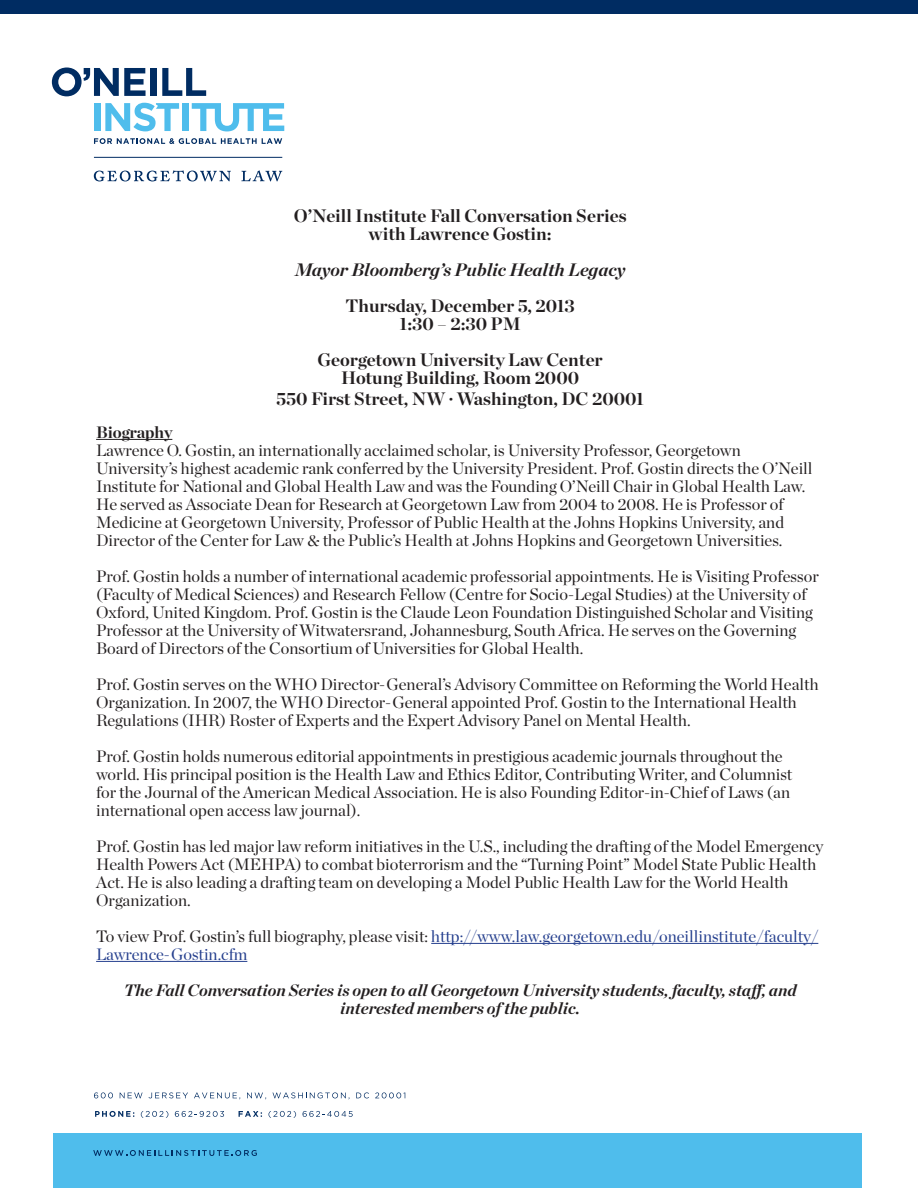
<style>
.page{position:relative;width:918px;height:1188px;background:#fff}
.page>*{position:absolute;margin:0;border:0;box-sizing:border-box;transform-origin:0 0}
.t1{font:700 18px "Chronicle Display";color:#231f20}
.t2{font:italic 700 18px "Chronicle Display";color:#231f20}
.t3{font:16.5px/18px "Chronicle Display";color:#231f20}
.t4{font:16.5px/18px "Chronicle Display";color:#253f8e}
.t5{font:italic 700 16.5px/18px "Chronicle Display";color:#231f20;text-align:center}
.t6{font:700 16.5px "Chronicle Display";color:#231f20}
.s1{color:#231f20}
</style>
<div class="page">
<div style="left:53px;top:1134px;width:808px;height:54px;background:#4fbdec"></div>
<div style="left:0;top:0;width:918px;height:14px;background:#002c62"></div>
<svg style="left:93px;top:1150px;width:164px;height:6px"></svg>
<svg style="left:94px;top:1092px;width:19px;height:6px"></svg>
<svg style="left:120px;top:1093px;width:23px;height:5px"></svg>
<svg style="left:149px;top:1092px;width:39px;height:6px"></svg>
<svg style="left:194px;top:1093px;width:46px;height:6px"></svg>
<svg style="left:247px;top:1093px;width:19px;height:6px"></svg>
<svg style="left:273px;top:1092px;width:76px;height:7px"></svg>
<svg style="left:356px;top:1092px;width:13px;height:6px"></svg>
<svg style="left:375px;top:1092px;width:30px;height:6px"></svg>
<svg style="left:95px;top:1111px;width:39px;height:6px"></svg>
<svg style="left:141px;top:1111px;width:27px;height:7px"></svg>
<svg style="left:175px;top:1111px;width:49px;height:6px"></svg>
<svg style="left:239px;top:1111px;width:23px;height:6px"></svg>
<svg style="left:269px;top:1111px;width:27px;height:7px"></svg>
<svg style="left:303px;top:1111px;width:50px;height:6px"></svg>
<svg style="left:52px;top:68px;width:94px;height:28px"></svg>
<div style="left:150px;top:68px;width:6px;height:28px;background:#002c62"></div>
<svg style="left:162px;top:68px;width:44px;height:28px"></svg>
<div style="left:94px;top:103px;width:6px;height:28px;background:#4fbdec"></div>
<svg style="left:105px;top:103px;width:74px;height:28px"></svg>
<div style="left:182px;top:103px;width:6px;height:28px;background:#4fbdec"></div>
<svg style="left:192px;top:103px;width:92px;height:28px"></svg>
<svg style="left:94px;top:138px;width:188px;height:6px"></svg>
<hr style="left:94px;top:157px;width:188px;height:1px;background:#002c62">
<svg style="left:94px;top:170px;width:137px;height:11px"></svg>
<svg style="left:241px;top:170px;width:41px;height:11px"></svg>
<hr style="left:96px;top:439px;width:76px;height:1px;background:#231f20">
<hr style="left:431px;top:943px;width:387px;height:1px;background:#253f8e">
<hr style="left:96px;top:961px;width:151px;height:1px;background:#253f8e">
<p class="t1" style="left:294px;top:201px;width:334px">O’Neill Institute Fall Conversation Series</p>
<p class="t1" style="left:369px;top:219px;width:185px">with Lawrence Gostin:</p>
<p class="t2" style="left:295px;top:254px;width:332px">Mayor Bloomberg’s Public Health Legacy</p>
<p class="t1" style="left:346px;top:291px;width:231px">Thursday, December 5, 2013</p>
<p class="t1" style="left:400px;top:309px;width:123px">1:30 – 2:30 PM</p>
<p class="t1" style="left:318px;top:345px;width:287px">Georgetown University Law Center</p>
<p class="t1" style="left:341px;top:363px;width:240px">Hotung Building, Room 2000</p>
<p class="t1" style="left:276px;top:384px;width:369px">550 First Street, NW ∙ Washington, DC 20001</p>
<p class="t6" style="left:96px;top:419px;width:78px">Biography</p>
<p class="t3" style="left:96px;top:440px;width:718px">Lawrence O. Gostin, an internationally acclaimed scholar, is University Professor, Georgetown University’s highest academic rank conferred by the University President. Prof. Gostin directs the O’Neill Institute for National and Global Health Law and was the Founding O’Neill Chair in Global Health Law.<br>He served as Associate Dean for Research at Georgetown Law from 2004 to 2008. He is Professor of Medicine at Georgetown University, Professor of Public Health at the Johns Hopkins University, and Director of the Center for Law &amp; the Public’s Health at Johns Hopkins and Georgetown Universities.</p>
<p class="t3" style="left:96px;top:566px;width:724px">Prof. Gostin holds a number of international academic professorial appointments. He is Visiting Professor (Faculty of Medical Sciences) and Research Fellow (Centre for Socio-Legal Studies) at the University of Oxford, United Kingdom. Prof. Gostin is the Claude Leon Foundation Distinguished Scholar and Visiting Professor at the University of Witwatersrand, Johannesburg, South Africa. He serves on the Governing Board of Directors of the Consortium of Universities for Global Health.</p>
<p class="t3" style="left:96px;top:674px;width:724px">Prof. Gostin serves on the WHO Director-General’s Advisory Committee on Reforming the World Health<br>Organization. In 2007, the WHO Director-General appointed Prof. Gostin to the International Health<br>Regulations (IHR) Roster of Experts and the Expert Advisory Panel on Mental Health.</p>
<p class="t3" style="left:96px;top:746px;width:698px">Prof. Gostin holds numerous editorial appointments in prestigious academic journals throughout the world. His principal position is the Health Law and Ethics Editor, Contributing Writer, and Columnist for the Journal of the American Medical Association. He is also Founding Editor-in-Chief of Laws (an international open access law journal).</p>
<p class="t3" style="left:96px;top:836px;width:729px">Prof. Gostin has led major law reform initiatives in the U.S., including the drafting of the Model Emergency Health Powers Act (MEHPA) to combat bioterrorism and the “Turning Point” Model State Public Health Act. He is also leading a drafting team on developing a Model Public Health Law for the World Health Organization.</p>
<p class="t4" style="left:96px;top:926px;width:724px"><span class="s1">To view Prof. Gostin’s full biography, please visit:</span> http://www.law.georgetown.edu/oneillinstitute/faculty/<br>Lawrence-Gostin.cfm</p>
<p class="t5" style="left:124px;top:980px;width:674px">The Fall Conversation Series is open to all Georgetown University students, faculty, staff, and interested members of the public.</p>
</div>
